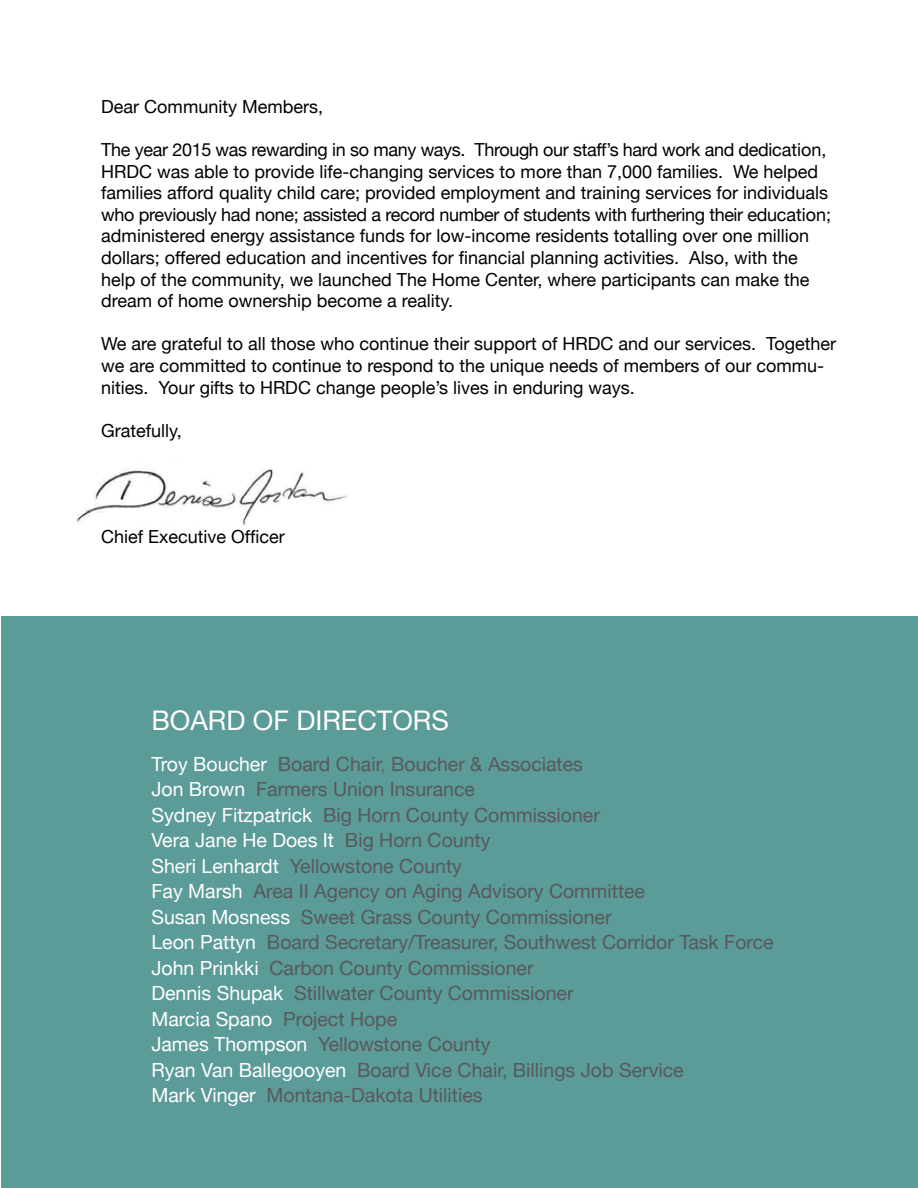
<style>
.page{position:relative;width:918px;height:1188px;background:#fff}
.page>*{position:absolute;margin:0;border:0;box-sizing:border-box;transform-origin:0 0}
.t1{font:27px "Helvetica Neue";color:#fff}
.t2{font:19.5px/25.5px "Helvetica Neue";color:#58595b}
.t3{font:18px/21.6px "Helvetica Neue";color:#000}
.s1{color:#fff}
.s2{color:#6d6e71}
</style>
<div class="page">
<div style="left:1px;top:617px;width:917px;height:571px;background:#5b9b98"></div>
<img style="left:76px;top:469px;width:272px;height:56px">
<p class="t3" style="left:101px;top:95px;width:223px">Dear Community Members,</p>
<p class="t3" style="left:101px;top:139px;width:731px">The year 2015 was rewarding in so many ways. Through our staff’s hard work and dedication, HRDC was able to provide life-changing services to more than 7,000 families. We helped families afford quality child care; provided employment and training services for individuals who previously had none; assisted a record number of students with furthering their education; administered energy assistance funds for low-income residents totalling over one million dollars; offered education and incentives for financial planning activities. Also, with the help of the community, we launched The Home Center, where participants can make the dream of home ownership become a reality.</p>
<p class="t3" style="left:101px;top:333px;width:736px">We are grateful to all those who continue their support of HRDC and our services. Together we are committed to continue to respond to the unique needs of members of our commu&shy;nities. Your gifts to HRDC change people’s lives in enduring ways.</p>
<p class="t3" style="left:101px;top:419px;width:82px">Gratefully,</p>
<p class="t3" style="left:101px;top:525px;width:185px">Chief Executive Officer</p>
<h1 class="t1" style="left:151px;top:705px;width:299px">BOARD OF DIRECTORS</h1>
<p class="t2" style="left:151px;top:751px;width:624px"><span class="s1">Troy Boucher</span> Board Chair<span class="s2">,</span> Boucher &amp; Associates<br><span class="s1">Jon Brown</span> Farmers Union Insurance<br><span class="s1">Sydney Fitzpatrick</span> Big Horn County Commissioner<br><span class="s1">Vera Jane He Does It</span> Big Horn County<br><span class="s1">Sheri Lenhardt</span> Yellowstone County<br><span class="s1">Fay Marsh</span> Area II Agency on Aging Advisory Committee<br><span class="s1">Susan Mosness</span> Sweet Grass County Commissioner<br><span class="s1">Leon Pattyn</span> Board Secretary/Treasurer, Southwest Corridor Task Force <span class="s1">John Prinkki</span> Carbon County Commissioner<br><span class="s1">Dennis Shupak</span> Stillwater County Commissioner<br><span class="s1">Marcia Spano</span> Project Hope<br><span class="s1">James Thompson</span> Yellowstone County<br><span class="s1">Ryan Van Ballegooyen</span> Board Vice Chair, Billings Job Service<br><span class="s1">Mark Vinger</span> Montana-Dakota Utilities</p>
</div>
